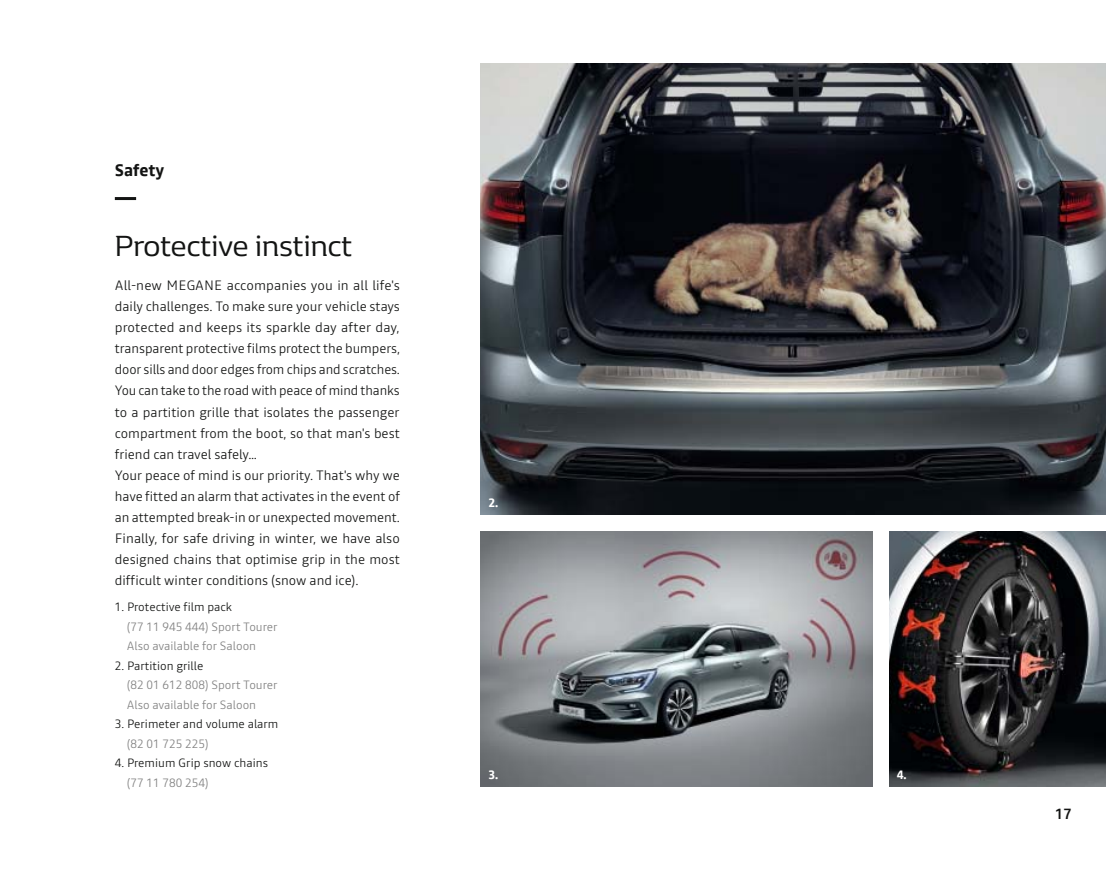
<style>
.page{position:relative;width:1106px;height:872px;background:#fff}
.page>*{position:absolute;margin:0;border:0;box-sizing:border-box;transform-origin:0 0}
.t1{font:30px "Renault Life";color:#131413}
.t2{font:700 16.5px "Read";color:#131413}
.t3{font:500 15px "Read";color:#131413}
.t4{font:300 13.5px/21px "Read";color:#131413}
.t5{font:300 12px/19.5px "Read";color:#818181}
.t6{font:300 12px "Read";color:#131413}
.t7{font:700 12px "Read";color:#fff}
</style>
<div class="page">
<img style="left:480px;top:64px;width:626px;height:450px">
<img style="left:480px;top:531px;width:392px;height:256px">
<img style="left:889px;top:531px;width:217px;height:256px">
<hr style="left:115px;top:197px;width:21px;height:3px;background:#131413">
<p class="t2" style="left:115px;top:162px;width:51px">Safety</p>
<h1 class="t1" style="left:115px;top:234px;width:239px">Protective instinct</h1>
<p class="t4" style="left:115px;top:276px;width:287px">All-new MEGANE accompanies you in all life's daily challenges. To make sure your vehicle stays protected and keeps its sparkle day after day, transparent protective films protect the bumpers, door sills and door edges from chips and scratches.<br>You can take to the road with peace of mind thanks to a partition grille that isolates the passenger compartment from the boot, so that man's best friend can travel safely...<br>Your peace of mind is our priority. That's why we have fitted an alarm that activates in the event of an attempted break-in or unexpected movement.<br>Finally, for safe driving in winter, we have also designed chains that optimise grip in the most difficult winter conditions (snow and ice).</p>
<p class="t6" style="left:115px;top:601px;width:119px">1. Protective film pack</p>
<p class="t5" style="left:127px;top:617px;width:152px">(77 11 945 444) Sport Tourer<br>Also available for Saloon</p>
<p class="t6" style="left:115px;top:660px;width:90px">2. Partition grille</p>
<p class="t5" style="left:127px;top:676px;width:152px">(82 01 612 808) Sport Tourer<br>Also available for Saloon</p>
<p class="t6" style="left:115px;top:718px;width:165px">3. Perimeter and volume alarm</p>
<p class="t5" style="left:127px;top:734px;width:83px">(82 01 725 225)</p>
<p class="t6" style="left:115px;top:757px;width:155px">4. Premium Grip snow chains</p>
<p class="t5" style="left:127px;top:773px;width:83px">(77 11 780 254)</p>
<p class="t7" style="left:488px;top:497px;width:11px">2.</p>
<p class="t7" style="left:488px;top:769px;width:11px">3.</p>
<p class="t7" style="left:896px;top:769px;width:11px">4.</p>
<p class="t3" style="left:1055px;top:806px;width:18px">17</p>
</div>
